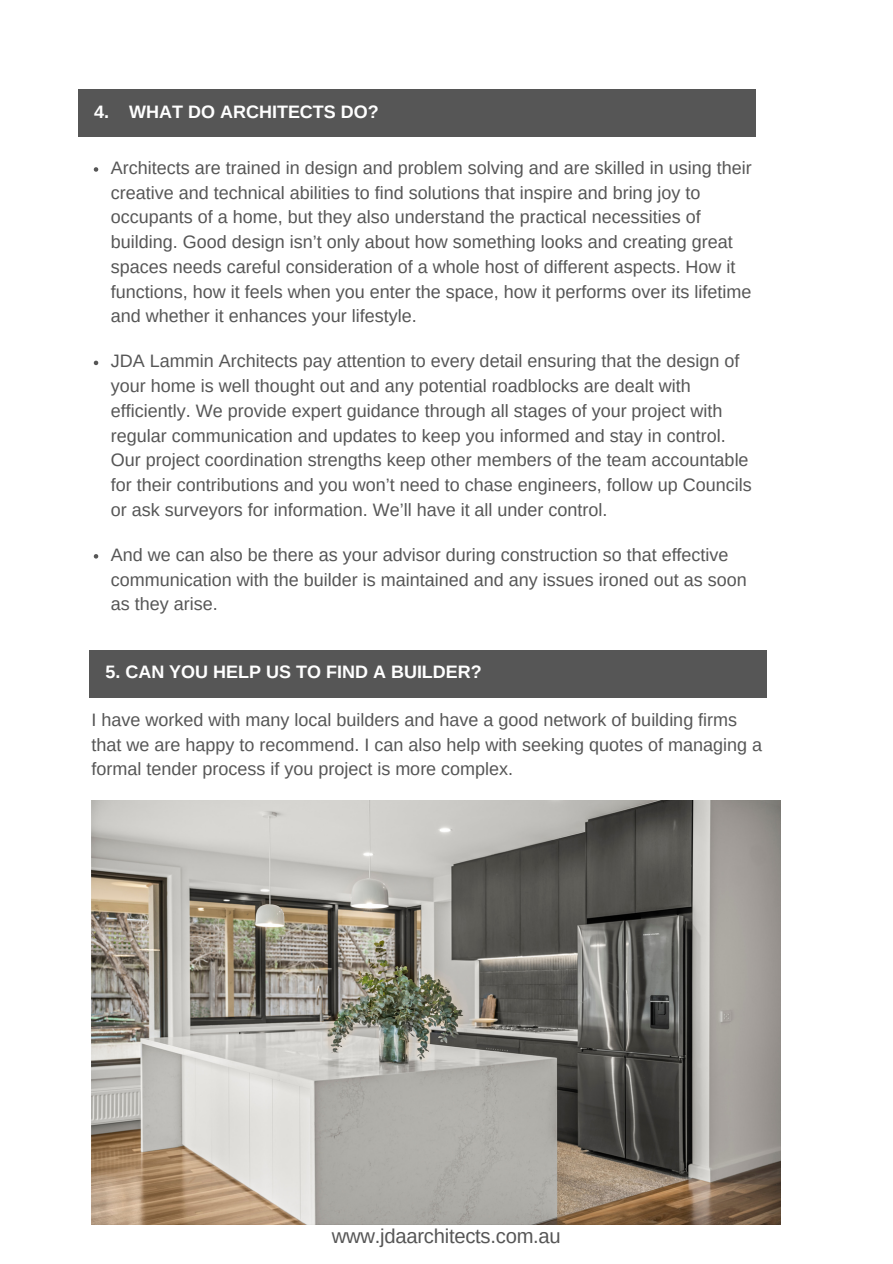
<style>
.page{position:relative;width:893px;height:1264px;background:#fff}
.page>*{position:absolute;margin:0;border:0;box-sizing:border-box;transform-origin:0 0}
.t1{font:20.25px "Arimo";letter-spacing:-.01em;color:#565656}
.t2{font:18px/24.8px "Arimo";color:#565656}
.t3{font:700 18px "Arimo";color:#fff}
</style>
<div class="page">
<div style="left:78px;top:89px;width:677px;height:48px;background:#565656"></div>
<div style="left:89px;top:649px;width:677px;height:48px;background:#565656"></div>
<img style="left:91px;top:800px;width:689px;height:423px">
<svg style="left:94px;top:167px;width:4px;height:5px"></svg>
<svg style="left:94px;top:360px;width:4px;height:5px"></svg>
<svg style="left:94px;top:554px;width:4px;height:4px"></svg>
<p class="t3" style="left:94px;top:101px;width:286px">4. WHAT DO ARCHITECTS DO?</p>
<p class="t2" style="left:111px;top:155px;width:642px">Architects are trained in design and problem solving and are skilled in using their creative and technical abilities to find solutions that inspire and bring joy to occupants of a home, but they also understand the practical necessities of building. Good design isn’t only about how something looks and creating great spaces needs careful consideration of a whole host of different aspects. How it functions, how it feels when you enter the space, how it performs over its lifetime and whether it enhances your lifestyle.</p>
<p class="t2" style="left:111px;top:349px;width:642px">JDA Lammin Architects pay attention to every detail ensuring that the design of your home is well thought out and any potential roadblocks are dealt with efficiently. We provide expert guidance through all stages of your project with regular communication and updates to keep you informed and stay in control.<br>Our project coordination strengths keep other members of the team accountable for their contributions and you won’t need to chase engineers, follow up Councils or ask surveyors for information. We’ll have it all under control.</p>
<p class="t2" style="left:111px;top:542px;width:637px">And we can also be there as your advisor during construction so that effective communication with the builder is maintained and any issues ironed out as soon as they arise.</p>
<p class="t3" style="left:105px;top:662px;width:378px">5. CAN YOU HELP US TO FIND A BUILDER?</p>
<p class="t2" style="left:91px;top:707px;width:672px">I have worked with many local builders and have a good network of building firms that we are happy to recommend. I can also help with seeking quotes of managing a formal tender process if you project is more complex.</p>
<p class="t1" style="left:332px;top:1224px;width:230px">www.jdaarchitects.com.au</p>
</div>
